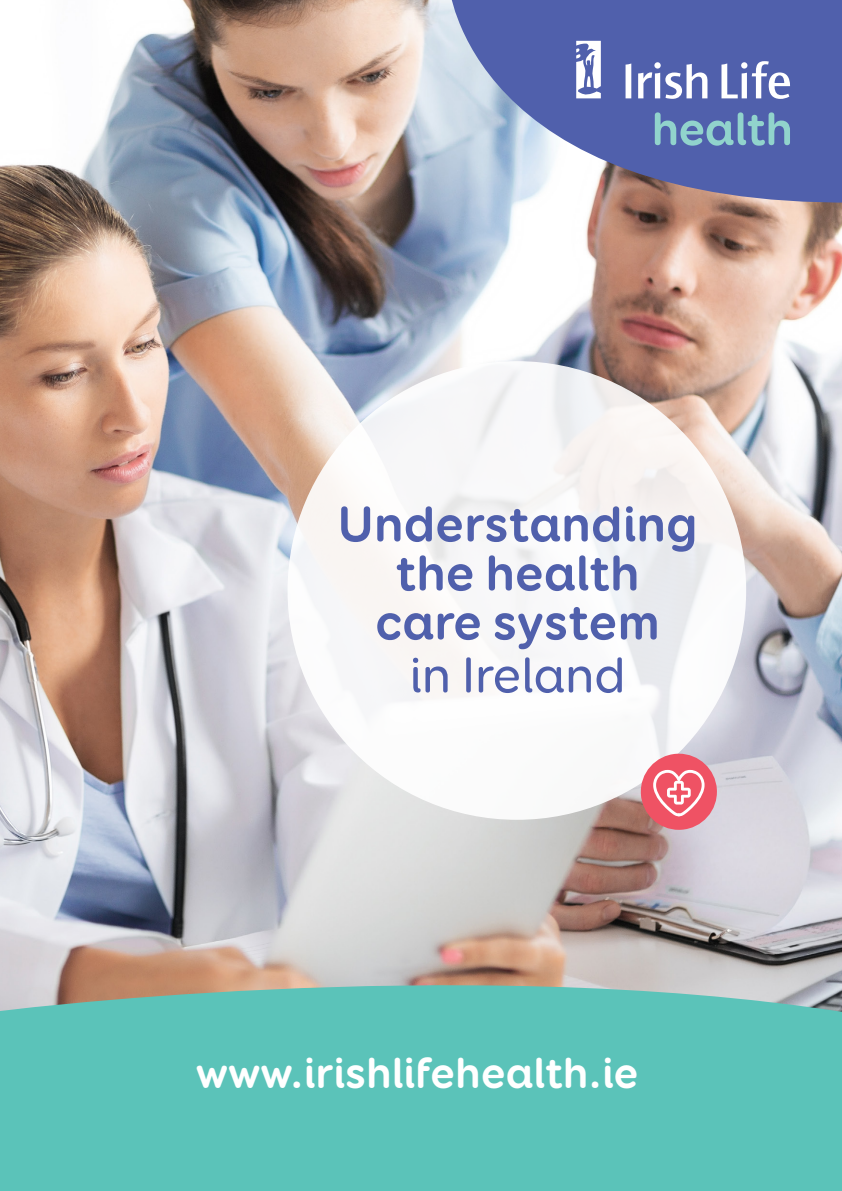
<style>
.page{position:relative;width:842px;height:1191px;background:#fff}
.page>*{position:absolute;margin:0;border:0;box-sizing:border-box;transform-origin:0 0}
.t1{font:700 51px "Booster Next FY";color:#5060ac}
.t2{font:500 51px "Booster Next FY";color:#5060ac}
.t3{font:700 44px "Booster Next FY";color:#fff}
</style>
<div class="page">
<img style="left:0;top:0;width:842px;height:951px">
<svg style="left:0;top:951px;width:842px;height:240px;background:#6dbeb4"></svg>
<svg style="left:288px;top:361px;width:458px;height:459px"></svg>
<svg style="left:449px;top:0;width:393px;height:206px;background:#727eb6"></svg>
<svg style="left:576px;top:41px;width:25px;height:57px"></svg>
<svg style="left:625px;top:63px;width:6px;height:35px"></svg>
<svg style="left:638px;top:64px;width:69px;height:35px"></svg>
<svg style="left:721px;top:61px;width:69px;height:38px"></svg>
<svg style="left:655px;top:112px;width:135px;height:34px;background:#6a8fb9"></svg>
<svg style="left:639px;top:753px;width:79px;height:77px;background:#e8818e"></svg>
<p class="t1" style="left:338px;top:492px;width:361px">Understanding</p>
<p class="t1" style="left:395px;top:541px;width:246px">the health</p>
<p class="t1" style="left:375px;top:590px;width:286px">care system</p>
<p class="t2" style="left:410px;top:643px;width:217px">in Ireland</p>
<p class="t3" style="left:196px;top:1045px;width:444px">www.irishlifehealth.ie</p>
</div>
